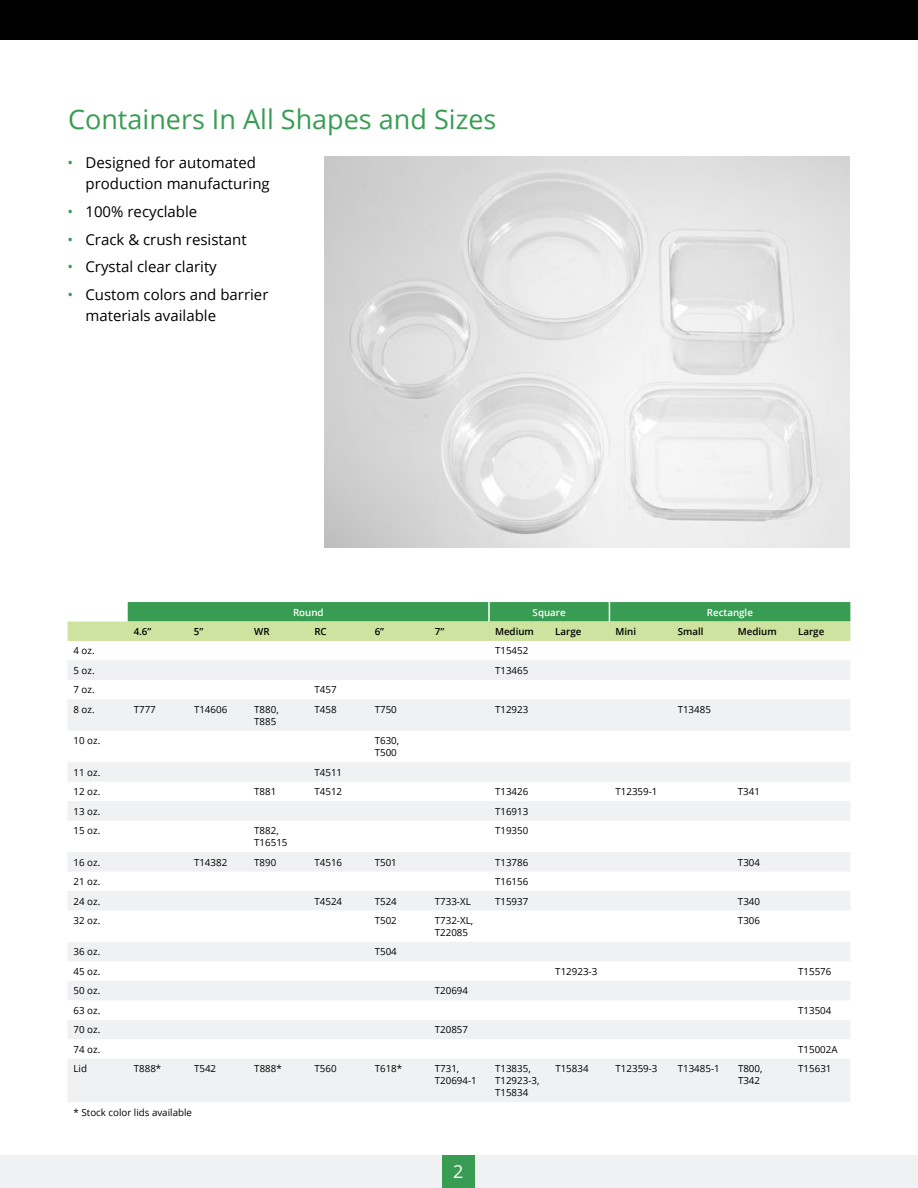
<style>
.page{position:relative;width:918px;height:1188px;background:#fff}
.page>*{position:absolute;margin:0;border:0;box-sizing:border-box;transform-origin:0 0}
.t1{font:27px "Open Sans";color:#389d53}
.t2{font:18px "Open Sans";color:#fff}
.t3{font:15px/21px "Open Sans";color:#000}
.t4{font:9.75px/12px "Open Sans";color:#000}
.t5{font:600 9.75px "Open Sans";color:#000}
.t6{font:600 9.75px "Open Sans";color:#fff}
.s1{color:#389d53}
</style>
<div class="page">
<div style="left:0;top:1155px;width:918px;height:33px;background:#eff1f2"></div>
<div style="left:0;top:0;width:918px;height:40px;background:#000"></div>
<div style="left:442px;top:1155px;width:32px;height:33px;background:#389d53"></div>
<img style="left:324px;top:157px;width:526px;height:390px">
<svg style="left:68px;top:661px;width:782px;height:441px;fill:#eff1f2"></svg>
<svg style="left:68px;top:602px;width:782px;height:39px;background:#8cc481"></svg>
<h1 class="t1" style="left:68px;top:100px;width:430px">Containers In All Shapes and Sizes</h1>
<h3 class="t3" style="left:86px;top:152px;width:186px;text-indent:-18px"><span class="s1">•</span> Designed for automated production manufacturing</h3>
<h3 class="t3" style="left:68px;top:200px;width:131px"><span class="s1">•</span> 100% recyclable</h3>
<h3 class="t3" style="left:68px;top:228px;width:181px"><span class="s1">•</span> Crack &amp; crush resistant</h3>
<h3 class="t3" style="left:68px;top:256px;width:151px"><span class="s1">•</span> Crystal clear clarity</h3>
<h3 class="t3" style="left:86px;top:284px;width:185px;text-indent:-18px"><span class="s1">•</span> Custom colors and barrier materials available</h3>
<p class="t6" style="left:293px;top:605px;width:32px">Round</p>
<p class="t6" style="left:533px;top:605px;width:35px">Square</p>
<p class="t6" style="left:707px;top:605px;width:48px">Rectangle</p>
<p class="t5" style="left:134px;top:625px;width:19px">4.6”</p>
<p class="t5" style="left:194px;top:625px;width:11px">5”</p>
<p class="t5" style="left:254px;top:625px;width:17px">WR</p>
<p class="t5" style="left:314px;top:625px;width:14px">RC</p>
<p class="t5" style="left:375px;top:625px;width:11px">6”</p>
<p class="t5" style="left:435px;top:625px;width:11px">7”</p>
<p class="t5" style="left:495px;top:625px;width:40px">Medium</p>
<p class="t5" style="left:555px;top:625px;width:28px">Large</p>
<p class="t5" style="left:615px;top:625px;width:22px">Mini</p>
<p class="t5" style="left:678px;top:625px;width:27px">Small</p>
<p class="t5" style="left:738px;top:625px;width:40px">Medium</p>
<p class="t5" style="left:798px;top:625px;width:28px">Large</p>
<p class="t4" style="left:74px;top:645px;width:23px">4 oz.</p>
<p class="t4" style="left:495px;top:645px;width:35px">T15452</p>
<p class="t4" style="left:74px;top:664px;width:23px">5 oz.</p>
<p class="t4" style="left:495px;top:664px;width:35px">T13465</p>
<p class="t4" style="left:74px;top:684px;width:23px">7 oz.</p>
<p class="t4" style="left:314px;top:684px;width:24px">T457</p>
<p class="t4" style="left:74px;top:703px;width:23px">8 oz.</p>
<p class="t4" style="left:134px;top:703px;width:24px">T777</p>
<p class="t4" style="left:194px;top:703px;width:35px">T14606</p>
<p class="t4" style="left:254px;top:703px;width:26px">T880,<br>T885</p>
<p class="t4" style="left:314px;top:703px;width:24px">T458</p>
<p class="t4" style="left:375px;top:703px;width:24px">T750</p>
<p class="t4" style="left:495px;top:703px;width:35px">T12923</p>
<p class="t4" style="left:678px;top:703px;width:35px">T13485</p>
<p class="t4" style="left:74px;top:735px;width:28px">10 oz.</p>
<p class="t4" style="left:375px;top:735px;width:26px">T630,<br>T500</p>
<p class="t4" style="left:74px;top:766px;width:28px">11 oz.</p>
<p class="t4" style="left:314px;top:766px;width:29px">T4511</p>
<p class="t4" style="left:74px;top:785px;width:28px">12 oz.</p>
<p class="t4" style="left:254px;top:785px;width:24px">T881</p>
<p class="t4" style="left:314px;top:785px;width:29px">T4512</p>
<p class="t4" style="left:495px;top:785px;width:35px">T13426</p>
<p class="t4" style="left:616px;top:785px;width:43px">T12359-1</p>
<p class="t4" style="left:738px;top:785px;width:24px">T341</p>
<p class="t4" style="left:74px;top:805px;width:28px">13 oz.</p>
<p class="t4" style="left:495px;top:805px;width:35px">T16913</p>
<p class="t4" style="left:74px;top:824px;width:28px">15 oz.</p>
<p class="t4" style="left:254px;top:824px;width:35px">T882,<br>T16515</p>
<p class="t4" style="left:495px;top:824px;width:35px">T19350</p>
<p class="t4" style="left:74px;top:856px;width:28px">16 oz.</p>
<p class="t4" style="left:194px;top:856px;width:35px">T14382</p>
<p class="t4" style="left:254px;top:856px;width:24px">T890</p>
<p class="t4" style="left:315px;top:856px;width:29px">T4516</p>
<p class="t4" style="left:375px;top:856px;width:24px">T501</p>
<p class="t4" style="left:495px;top:856px;width:35px">T13786</p>
<p class="t4" style="left:738px;top:856px;width:24px">T304</p>
<p class="t4" style="left:74px;top:875px;width:28px">21 oz.</p>
<p class="t4" style="left:495px;top:875px;width:35px">T16156</p>
<p class="t4" style="left:74px;top:895px;width:28px">24 oz.</p>
<p class="t4" style="left:315px;top:895px;width:29px">T4524</p>
<p class="t4" style="left:375px;top:895px;width:24px">T524</p>
<p class="t4" style="left:435px;top:895px;width:37px">T733-XL</p>
<p class="t4" style="left:495px;top:895px;width:35px">T15937</p>
<p class="t4" style="left:738px;top:895px;width:24px">T340</p>
<p class="t4" style="left:74px;top:914px;width:28px">32 oz.</p>
<p class="t4" style="left:375px;top:914px;width:24px">T502</p>
<p class="t4" style="left:435px;top:914px;width:40px">T732-XL,<br>T22085</p>
<p class="t4" style="left:738px;top:914px;width:24px">T306</p>
<p class="t4" style="left:74px;top:946px;width:28px">36 oz.</p>
<p class="t4" style="left:375px;top:946px;width:24px">T504</p>
<p class="t4" style="left:74px;top:965px;width:28px">45 oz.</p>
<p class="t4" style="left:555px;top:965px;width:43px">T12923-3</p>
<p class="t4" style="left:798px;top:965px;width:35px">T15576</p>
<p class="t4" style="left:74px;top:985px;width:28px">50 oz.</p>
<p class="t4" style="left:435px;top:985px;width:35px">T20694</p>
<p class="t4" style="left:74px;top:1004px;width:28px">63 oz.</p>
<p class="t4" style="left:798px;top:1004px;width:35px">T13504</p>
<p class="t4" style="left:74px;top:1024px;width:28px">70 oz.</p>
<p class="t4" style="left:435px;top:1024px;width:35px">T20857</p>
<p class="t4" style="left:74px;top:1043px;width:28px">74 oz.</p>
<p class="t4" style="left:798px;top:1043px;width:41px">T15002A</p>
<p class="t4" style="left:74px;top:1062px;width:15px">Lid</p>
<p class="t4" style="left:134px;top:1062px;width:29px">T888*</p>
<p class="t4" style="left:194px;top:1062px;width:24px">T542</p>
<p class="t4" style="left:254px;top:1062px;width:29px">T888*</p>
<p class="t4" style="left:315px;top:1062px;width:24px">T560</p>
<p class="t4" style="left:375px;top:1062px;width:29px">T618*</p>
<p class="t4" style="left:435px;top:1062px;width:43px">T731,<br>T20694-1</p>
<p class="t4" style="left:495px;top:1062px;width:46px">T13835,<br>T12923-3,<br>T15834</p>
<p class="t4" style="left:555px;top:1062px;width:35px">T15834</p>
<p class="t4" style="left:616px;top:1062px;width:43px">T12359-3</p>
<p class="t4" style="left:678px;top:1062px;width:43px">T13485-1</p>
<p class="t4" style="left:738px;top:1062px;width:26px">T800,<br>T342</p>
<p class="t4" style="left:798px;top:1062px;width:35px">T15631</p>
<p class="t4" style="left:74px;top:1106px;width:120px">* Stock color lids available</p>
<h2 class="t2" style="left:453px;top:1159px;width:12px">2</h2>
</div>
